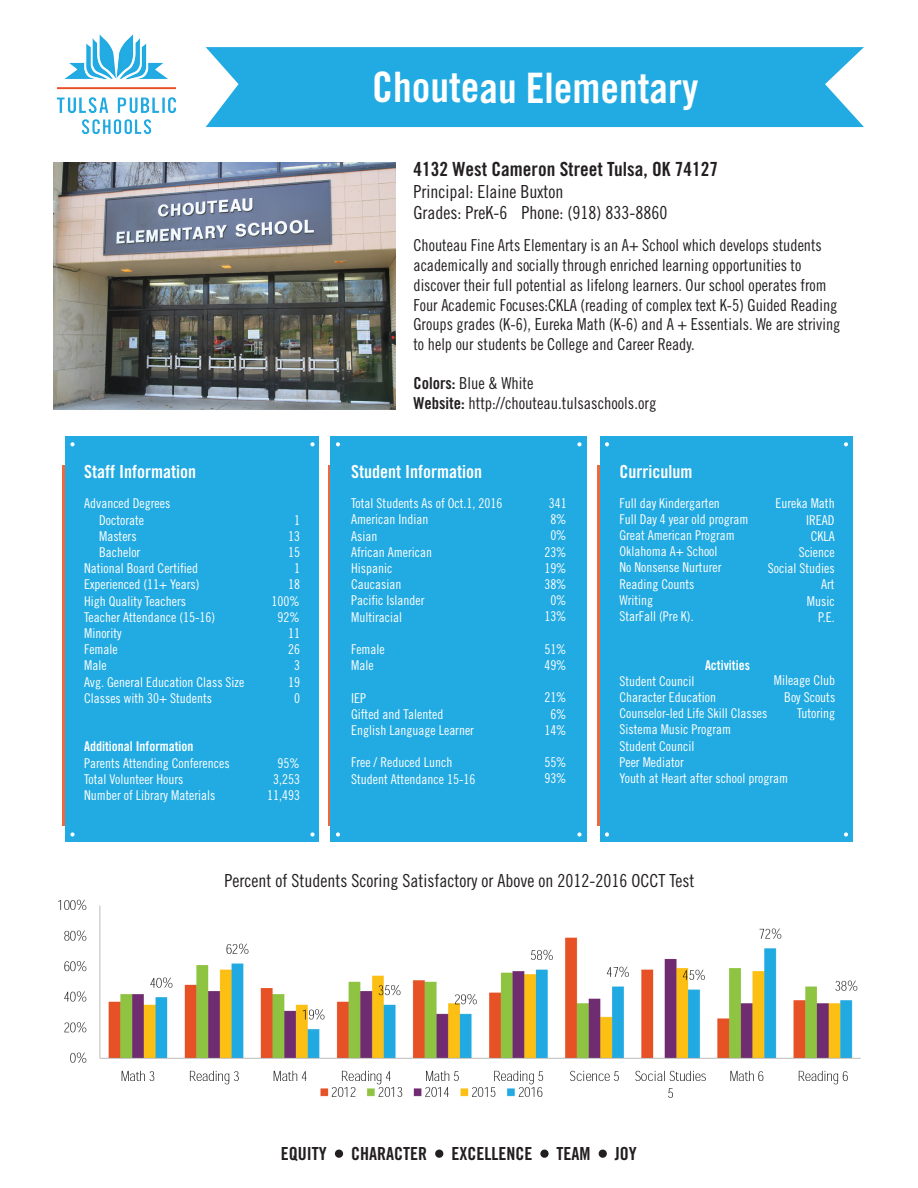
<style>
.page{position:relative;width:918px;height:1188px;background:#fff}
.page>*{position:absolute;margin:0;border:0;box-sizing:border-box;transform-origin:0 0}
.t1{font:42px "Trade Gothic Bold Cond Twenty";color:#fff}
.t2{font:19.5px "Trade Gothic Bold Cond Twenty";color:#231f20}
.t3{font:18px/21.6px "Trade Gothic Cond Eighteen";color:#231f20}
.t4{font:18px "Trade Gothic Bold Cond Twenty";color:#fff}
.t5{font:18px "Trade Gothic Bold Cond Twenty";color:#231f20}
.t6{font:16.5px/19.8px "Trade Gothic Cond Eighteen";color:#231f20}
.t7{font:13.5px/16.2px "Trade Gothic Cond Eighteen";color:#fff}
.t8{font:13.5px "Trade Gothic Bold Cond Twenty";color:#fff}
.s1{font-family:"Trade Gothic Bold Cond Twenty"}
</style>
<div class="page">
<div style="left:335px;top:1150px;width:8px;height:8px;background:#231f20;border-radius:50%"></div>
<div style="left:435px;top:1150px;width:8px;height:8px;background:#231f20;border-radius:50%"></div>
<div style="left:540px;top:1150px;width:9px;height:8px;background:#231f20;border-radius:50%"></div>
<div style="left:599px;top:1150px;width:8px;height:8px;background:#231f20;border-radius:50%"></div>
<img style="left:57px;top:34px;width:119px;height:100px">
<div style="left:63px;top:465px;width:5px;height:361px;background:#f1673a"></div>
<svg style="left:328px;top:465px;width:3px;height:361px"></svg>
<div style="left:598px;top:465px;width:5px;height:361px;background:#f1673a"></div>
<div style="left:65px;top:436px;width:253px;height:405px;background:#22aae2"></div>
<div style="left:600px;top:436px;width:253px;height:405px;background:#22aae2"></div>
<div style="left:331px;top:436px;width:256px;height:405px;background:#22aae2"></div>
<svg style="left:70px;top:442px;width:5px;height:4px"></svg>
<svg style="left:310px;top:442px;width:5px;height:4px"></svg>
<svg style="left:336px;top:442px;width:4px;height:4px"></svg>
<svg style="left:70px;top:832px;width:5px;height:5px"></svg>
<svg style="left:310px;top:832px;width:5px;height:5px"></svg>
<svg style="left:336px;top:832px;width:4px;height:5px"></svg>
<svg style="left:577px;top:832px;width:5px;height:5px"></svg>
<svg style="left:605px;top:832px;width:4px;height:5px"></svg>
<svg style="left:577px;top:442px;width:5px;height:4px"></svg>
<svg style="left:605px;top:442px;width:4px;height:4px"></svg>
<svg style="left:844px;top:442px;width:4px;height:4px"></svg>
<svg style="left:844px;top:832px;width:4px;height:5px"></svg>
<div style="left:206px;top:47px;width:658px;height:80px;background:#22aae2"></div>
<img style="left:58px;top:899px;width:803px;height:199px">
<img style="left:54px;top:162px;width:342px;height:248px">
<h1 class="t1" style="left:372px;top:62px;width:328px">Chouteau Elementary</h1>
<h2 class="t2" style="left:413px;top:157px;width:306px">4132 West Cameron Street Tulsa, OK 74127</h2>
<h3 class="t3" style="left:413px;top:180px;width:255px">Principal: Elaine Buxton<br>Grades: PreK-6 Phone: (918) 833-8860</h3>
<p class="t6" style="left:413px;top:235px;width:428px">Chouteau Fine Arts Elementary is an A+ School which develops students academically and socially through enriched learning opportunities to discover their full potential as lifelong learners. Our school operates from Four Academic Focuses:CKLA (reading of complex text K-5) Guided Reading Groups grades (K-6), Eureka Math (K-6) and A + Essentials. We are striving to help our students be College and Career Ready.</p>
<p class="t6" style="left:413px;top:373px;width:244px"><span class="s1">Colors:</span> Blue &amp; White<br><span class="s1">Website:</span> http://chouteau.tulsaschools.org</p>
<h3 class="t4" style="left:84px;top:460px;width:113px">Staff Information</h3>
<h3 class="t4" style="left:351px;top:460px;width:132px">Student Information</h3>
<h3 class="t4" style="left:619px;top:460px;width:74px">Curriculum</h3>
<p class="t7" style="left:84px;top:495px;width:88px">Advanced Degrees</p>
<p class="t7" style="left:99px;top:511px;width:47px">Doctorate</p>
<p class="t7" style="left:99px;top:528px;width:39px">Masters</p>
<p class="t7" style="left:99px;top:544px;width:43px">Bachelor</p>
<p class="t7" style="left:84px;top:560px;width:115px">National Board Certified</p>
<p class="t7" style="left:84px;top:576px;width:117px">Experienced (11+ Years)</p>
<p class="t7" style="left:84px;top:592px;width:103px">High Quality Teachers</p>
<p class="t7" style="left:84px;top:609px;width:133px">Teacher Attendance (15-16)</p>
<p class="t7" style="left:84px;top:625px;width:39px">Minority</p>
<p class="t7" style="left:84px;top:641px;width:35px">Female</p>
<p class="t7" style="left:84px;top:657px;width:24px">Male</p>
<p class="t7" style="left:84px;top:673px;width:162px">Avg. General Education Class Size</p>
<p class="t7" style="left:84px;top:690px;width:130px">Classes with 30+ Students</p>
<p class="t8" style="left:84px;top:738px;width:111px">Additional Information</p>
<p class="t7" style="left:84px;top:754px;width:147px">Parents Attending Conferences<br>Total Volunteer Hours<br>Number of Library Materials</p>
<p class="t7" style="left:272px;top:511px;width:30px;text-align:right">1<br>13<br>15<br>1<br>18<br>100%<br>92%<br>11<br>26<br>3<br>19<br>0</p>
<p class="t7" style="left:267px;top:754px;width:34px;text-align:right">95%<br>3,253<br>11,493</p>
<p class="t7" style="left:351px;top:495px;width:153px">Total Students As of Oct.1, 2016<br>American Indian<br>Asian<br>African American<br>Hispanic<br>Caucasian<br>Pacific Islander<br>Multiracial</p>
<p class="t7" style="left:351px;top:641px;width:35px">Female<br>Male</p>
<p class="t7" style="left:351px;top:689px;width:124px">IEP<br>Gifted and Talented<br>English Language Learner</p>
<p class="t7" style="left:351px;top:754px;width:126px">Free / Reduced Lunch<br>Student Attendance 15-16</p>
<p class="t7" style="left:544px;top:495px;width:24px;text-align:center">341<br>8%<br>0%<br>23%<br>19%<br>38%<br>0%<br>13%</p>
<p class="t7" style="left:544px;top:641px;width:24px">51%<br>49%</p>
<p class="t7" style="left:544px;top:689px;width:24px;text-align:center">21%<br>6%<br>14%</p>
<p class="t7" style="left:544px;top:754px;width:24px">55%<br>93%</p>
<p class="t7" style="left:619px;top:495px;width:130px">Full day Kindergarten<br>Full Day 4 year old program<br>Great American Program<br>Oklahoma A+ School<br>No Nonsense Nurturer<br>Reading Counts<br>Writing<br>StarFall (Pre K).</p>
<p class="t8" style="left:705px;top:657px;width:46px">Activities</p>
<p class="t7" style="left:619px;top:673px;width:170px">Student Council<br>Character Education<br>Counselor-led Life Skill Classes<br>Sistema Music Program<br>Student Council<br>Peer Mediator<br>Youth at Heart after school program</p>
<p class="t7" style="left:768px;top:495px;width:68px;text-align:right">Eureka Math<br>IREAD<br>CKLA<br>Science<br>Social Studies<br>Art<br>Music<br>P.E.</p>
<p class="t7" style="left:774px;top:672px;width:63px;text-align:right">Mileage Club<br>Boy Scouts<br>Tutoring</p>
<h3 class="t3" style="left:225px;top:869px;width:471px">Percent of Students Scoring Satisfactory or Above on 2012-2016 OCCT Test</h3>
<h3 class="t5" style="left:281px;top:1143px;width:47px">EQUITY</h3>
<h3 class="t5" style="left:351px;top:1143px;width:77px">CHARACTER</h3>
<h3 class="t5" style="left:451px;top:1143px;width:82px">EXCELLENCE</h3>
<h3 class="t5" style="left:557px;top:1143px;width:35px">TEAM</h3>
<h3 class="t5" style="left:615px;top:1143px;width:23px">JOY</h3>
</div>
